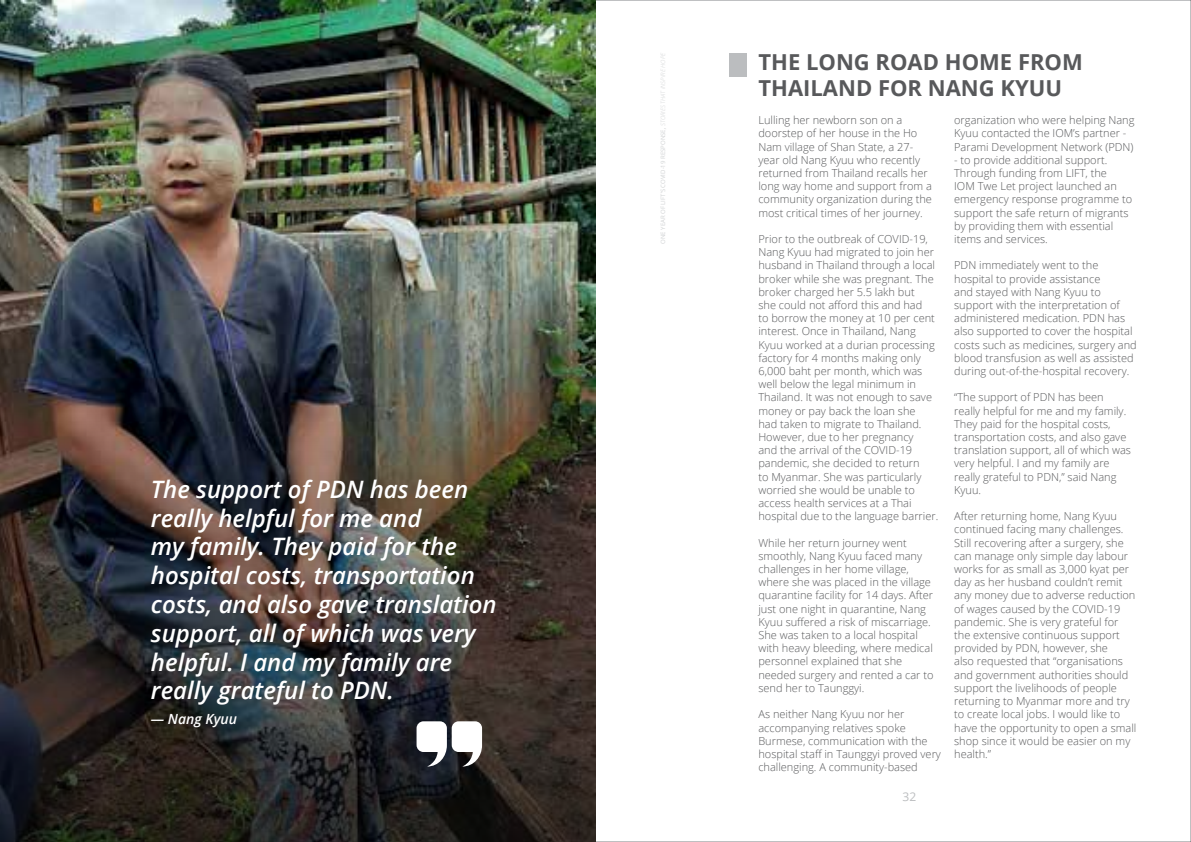
<style>
.page{position:relative;width:1191px;height:842px;background:#fff}
.page>*{position:absolute;margin:0;border:0;box-sizing:border-box;transform-origin:0 0}
.t1{font:italic 600 24px/28.8px "Open Sans";color:#fff}
.t2{font:700 22px/26.4px "Open Sans";color:#58595b}
.t3{font:italic 600 14px "Open Sans";color:#fff}
.t4{font:12px "Open Sans";color:#bbbdbf}
.t5{font:300 11px/13.2px "Open Sans";color:#58595b}
.t6{font:6px "Open Sans";color:#d1d3d4}
.s1{font-weight:600;font-style:italic}
.s2{font-weight:300;font-style:italic}
</style>
<div class="page">
<img style="left:0;top:0;width:595px;height:842px">
<svg style="left:416px;top:721px;width:66px;height:45px"></svg>
<div style="left:729px;top:53px;width:17px;height:23px;background:#bbbdbf"></div>
<h1 class="t1" style="left:151px;top:474px;width:347px">The support of PDN has been really helpful for me and<br>my family. They paid for the hospital costs, transportation costs, and also gave translation support, all of which was very helpful. I and my family are really grateful to PDN.</h1>
<p class="t3" style="left:151px;top:709px;width:88px">— Nang Kyuu</p>
<p class="t6" style="left:659px;top:244px;width:193px;rotate:-90deg">ONE YEAR OF LIFT’S COVID-19 RESPONSE<span class="s1">,</span> <span class="s2">STORIES THAT INSPIRE HOPE</span></p>
<h2 class="t2" style="left:758px;top:48px;width:326px">THE LONG ROAD HOME FROM<br>THAILAND FOR NANG KYUU</h2>
<p class="t5" style="left:758px;top:113px;width:175px">Lulling her newborn son on a doorstep of her house in the Ho<br>Nam village of Shan State, a 27- year old Nang Kyuu who recently returned from Thailand recalls her long way home and support from a community organization during the most critical times of her journey.</p>
<p class="t5" style="left:758px;top:232px;width:181px">Prior to the outbreak of COVID-19,<br>Nang Kyuu had migrated to join her husband in Thailand through a local broker while she was pregnant. The broker charged her 5.5 lakh but<br>she could not afford this and had<br>to borrow the money at 10 per cent interest. Once in Thailand, Nang<br>Kyuu worked at a durian processing factory for 4 months making only<br>6,000 baht per month, which was well below the legal minimum in<br>Thailand. It was not enough to save money or pay back the loan she<br>had taken to migrate to Thailand.<br>However, due to her pregnancy<br>and the arrival of the COVID-19 pandemic, she decided to return<br>to Myanmar. She was particularly worried she would be unable to access health services at a Thai hospital due to the language barrier.</p>
<p class="t5" style="left:758px;top:536px;width:177px">While her return journey went smoothly, Nang Kyuu faced many challenges in her home village, where she was placed in the village quarantine facility for 14 days. After just one night in quarantine, Nang<br>Kyuu suffered a risk of miscarriage.<br>She was taken to a local hospital with heavy bleeding, where medical personnel explained that she needed surgery and rented a car to send her to Taunggyi.</p>
<p class="t5" style="left:758px;top:707px;width:184px">As neither Nang Kyuu nor her accompanying relatives spoke<br>Burmese, communication with the hospital staff in Taunggyi proved very challenging. A community-based</p>
<p class="t5" style="left:954px;top:113px;width:182px">organization who were helping Nang<br>Kyuu contacted the IOM’s partner -<br>Parami Development Network (PDN)</p>
<p class="t5" style="left:954px;top:153px;width:180px">- to provide additional support.<br>Through funding from LIFT, the<br>IOM Twe Let project launched an emergency response programme to support the safe return of migrants by providing them with essential items and services.</p>
<p class="t5" style="left:954px;top:259px;width:184px">PDN immediately went to the hospital to provide assistance<br>and stayed with Nang Kyuu to support with the interpretation of administered medication. PDN has also supported to cover the hospital costs such as medicines, surgery and blood transfusion as well as assisted during out-of-the-hospital recovery.</p>
<p class="t5" style="left:954px;top:391px;width:178px">“The support of PDN has been really helpful for me and my family.<br>They paid for the hospital costs, transportation costs, and also gave translation support, all of which was very helpful. I and my family are really grateful to PDN,” said Nang<br>Kyuu.</p>
<p class="t5" style="left:954px;top:509px;width:184px">After returning home, Nang Kyuu continued facing many challenges.<br>Still recovering after a surgery, she can manage only simple day labour works for as small as 3,000 kyat per day as her husband couldn’t remit any money due to adverse reduction of wages caused by the COVID-19 pandemic. She is very grateful for the extensive continuous support provided by PDN, however, she<br>also requested that “organisations and government authorities should support the livelihoods of people returning to Myanmar more and try to create local jobs. I would like to have the opportunity to open a small shop since it would be easier on my health.”</p>
<p class="t4" style="left:902px;top:788px;width:15px">32</p>
</div>
